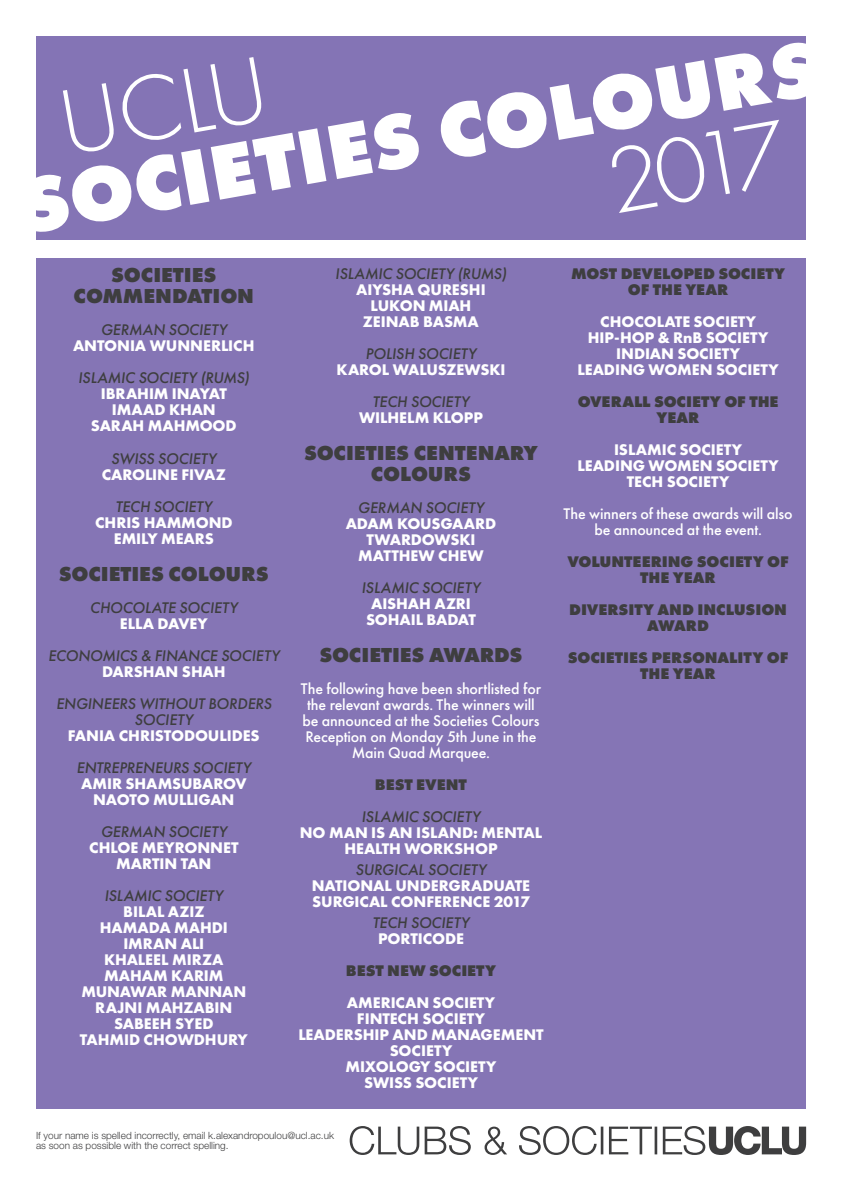
<style>
.page{position:relative;width:842px;height:1191px;background:#fff}
.page>*{position:absolute;margin:0;border:0;box-sizing:border-box;transform-origin:0 0}
.t1{font:800 21px/21px "Futura PT";letter-spacing:-.005em;color:#3e3e3f;text-align:center}
.t2{font:700 16px/16px "Futura PT";letter-spacing:-.005em;color:#fff;text-align:center}
.t3{font:italic 500 16px/16px "Futura PT";letter-spacing:-.01em;color:#3e3e3f;text-align:center}
.t4{font:500 16px/16px "Futura PT";letter-spacing:-.01em;color:#fff;text-align:center}
.t5{font:800 16px/16px "Futura PT";letter-spacing:-.005em;color:#3e3e3f;text-align:center}
.t6{font:300 10px/10px "Helvetica Neue LT Std";color:#3e3e3f}
</style>
<div class="page">
<div style="left:36px;top:258px;width:770px;height:850px;background:#8575b5"></div>
<svg style="left:350px;top:1126px;width:456px;height:29px"></svg>
<div style="left:36px;top:36px;width:770px;height:204px;background:#8474b5"></div>
<svg style="left:36px;top:57px;width:383px;height:175px"></svg>
<svg style="left:440px;top:42px;width:366px;height:171px"></svg>
<p class="t1" style="left:74px;top:264px;width:182px">SOCIETIES<br>COMMENDATION</p>
<p class="t3" style="left:101px;top:322px;width:128px">GERMAN SOCIETY</p>
<p class="t2" style="left:73px;top:338px;width:183px">ANTONIA WUNNERLICH</p>
<p class="t3" style="left:78px;top:370px;width:173px">ISLAMIC SOCIETY (RUMS)</p>
<p class="t2" style="left:101px;top:386px;width:128px">IBRAHIM INAYAT</p>
<p class="t2" style="left:112px;top:402px;width:105px">IMAAD KHAN</p>
<p class="t2" style="left:91px;top:418px;width:147px">SARAH MAHMOOD</p>
<p class="t3" style="left:111px;top:450px;width:107px">SWISS SOCIETY</p>
<p class="t2" style="left:102px;top:466px;width:126px">CAROLINE FIVAZ</p>
<p class="t3" style="left:115px;top:498px;width:98px">TECH SOCIETY</p>
<p class="t2" style="left:95px;top:514px;width:139px">CHRIS HAMMOND</p>
<p class="t2" style="left:114px;top:530px;width:101px">EMILY MEARS</p>
<p class="t1" style="left:59px;top:562px;width:211px">SOCIETIES COLOURS</p>
<p class="t3" style="left:90px;top:599px;width:150px">CHOCOLATE SOCIETY</p>
<p class="t2" style="left:120px;top:615px;width:90px">ELLA DAVEY</p>
<p class="t3" style="left:48px;top:647px;width:233px">ECONOMICS &amp; FINANCE SOCIETY</p>
<p class="t2" style="left:102px;top:663px;width:125px">DARSHAN SHAH</p>
<p class="t3" style="left:56px;top:695px;width:217px">ENGINEERS WITHOUT BORDERS<br>SOCIETY</p>
<p class="t2" style="left:68px;top:727px;width:193px">FANIA CHRISTODOULIDES</p>
<p class="t3" style="left:76px;top:759px;width:176px">ENTREPRENEURS SOCIETY</p>
<p class="t2" style="left:81px;top:775px;width:167px">AMIR SHAMSUBAROV</p>
<p class="t2" style="left:93px;top:791px;width:143px">NAOTO MULLIGAN</p>
<p class="t3" style="left:101px;top:823px;width:128px">GERMAN SOCIETY</p>
<p class="t2" style="left:89px;top:839px;width:151px">CHLOE MEYRONNET</p>
<p class="t2" style="left:116px;top:855px;width:97px">MARTIN TAN</p>
<p class="t3" style="left:104px;top:887px;width:120px">ISLAMIC SOCIETY</p>
<p class="t2" style="left:123px;top:903px;width:83px">BILAL AZIZ</p>
<p class="t2" style="left:100px;top:919px;width:130px">HAMADA MAHDI</p>
<p class="t2" style="left:123px;top:935px;width:82px">IMRAN ALI</p>
<p class="t2" style="left:104px;top:951px;width:121px">KHALEEL MIRZA</p>
<p class="t2" style="left:104px;top:967px;width:121px">MAHAM KARIM</p>
<p class="t2" style="left:81px;top:983px;width:167px">MUNAWAR MANNAN</p>
<p class="t2" style="left:95px;top:999px;width:139px">RAJNI MAHZABIN</p>
<p class="t2" style="left:114px;top:1015px;width:101px">SABEEH SYED</p>
<p class="t2" style="left:80px;top:1031px;width:169px">TAHMID CHOWDHURY</p>
<p class="t3" style="left:335px;top:265px;width:173px">ISLAMIC SOCIETY (RUMS)</p>
<p class="t2" style="left:356px;top:281px;width:131px">AIYSHA QURESHI</p>
<p class="t2" style="left:371px;top:297px;width:102px">LUKON MIAH</p>
<p class="t2" style="left:363px;top:313px;width:118px">ZEINAB BASMA</p>
<p class="t3" style="left:365px;top:345px;width:112px">POLISH SOCIETY</p>
<p class="t2" style="left:336px;top:361px;width:170px">KAROL WALUSZEWSKI</p>
<p class="t3" style="left:373px;top:393px;width:98px">TECH SOCIETY</p>
<p class="t2" style="left:359px;top:409px;width:125px">WILHELM KLOPP</p>
<p class="t1" style="left:304px;top:442px;width:235px">SOCIETIES CENTENARY<br>COLOURS</p>
<p class="t3" style="left:358px;top:499px;width:128px">GERMAN SOCIETY</p>
<p class="t2" style="left:346px;top:515px;width:152px">ADAM KOUSGAARD<br>TWARDOWSKI</p>
<p class="t2" style="left:358px;top:547px;width:127px">MATTHEW CHEW</p>
<p class="t3" style="left:362px;top:579px;width:120px">ISLAMIC SOCIETY</p>
<p class="t2" style="left:371px;top:595px;width:101px">AISHAH AZRI</p>
<p class="t2" style="left:366px;top:611px;width:111px">SOHAIL BADAT</p>
<p class="t1" style="left:319px;top:644px;width:204px">SOCIETIES AWARDS</p>
<p class="t4" style="left:301px;top:680px;width:242px">The following have been shortlisted for the relevant awards. The winners will be announced at the Societies Colours Reception on Monday 5th June in the Main Quad Marquee.</p>
<p class="t5" style="left:375px;top:776px;width:94px">BEST EVENT</p>
<p class="t3" style="left:362px;top:808px;width:120px">ISLAMIC SOCIETY</p>
<p class="t2" style="left:300px;top:824px;width:244px">NO MAN IS AN ISLAND: MENTAL<br>HEALTH WORKSHOP</p>
<p class="t3" style="left:355px;top:861px;width:133px">SURGICAL SOCIETY</p>
<p class="t2" style="left:312px;top:877px;width:220px;text-align:left">NATIONAL UNDERGRADUATE<br>SURGICAL CONFERENCE 2017</p>
<p class="t3" style="left:373px;top:914px;width:98px">TECH SOCIETY</p>
<p class="t2" style="left:378px;top:930px;width:87px">PORTICODE</p>
<p class="t5" style="left:346px;top:962px;width:152px">BEST NEW SOCIETY</p>
<p class="t2" style="left:347px;top:994px;width:150px">AMERICAN SOCIETY</p>
<p class="t2" style="left:357px;top:1010px;width:130px">FINTECH SOCIETY</p>
<p class="t2" style="left:298px;top:1026px;width:247px">LEADERSHIP AND MANAGEMENT<br>SOCIETY</p>
<p class="t2" style="left:345px;top:1058px;width:152px">MIXOLOGY SOCIETY</p>
<p class="t2" style="left:364px;top:1074px;width:115px">SWISS SOCIETY</p>
<p class="t6" style="left:36px;top:1130px;width:300px">If your name is spelled incorrectly, email k.alexandropoulou@ucl.ac.uk as soon as possible with the correct spelling.</p>
<p class="t5" style="left:571px;top:265px;width:216px">MOST DEVELOPED SOCIETY<br>OF THE YEAR</p>
<p class="t2" style="left:600px;top:313px;width:158px">CHOCOLATE SOCIETY</p>
<p class="t2" style="left:588px;top:329px;width:182px">HIP-HOP &amp; RnB SOCIETY</p>
<p class="t2" style="left:616px;top:345px;width:125px">INDIAN SOCIETY</p>
<p class="t2" style="left:578px;top:361px;width:203px">LEADING WOMEN SOCIETY</p>
<p class="t5" style="left:578px;top:393px;width:202px">OVERALL SOCIETY OF THE<br>YEAR</p>
<p class="t2" style="left:614px;top:441px;width:130px">ISLAMIC SOCIETY</p>
<p class="t2" style="left:578px;top:457px;width:203px">LEADING WOMEN SOCIETY</p>
<p class="t2" style="left:627px;top:473px;width:104px">TECH SOCIETY</p>
<p class="t4" style="left:564px;top:505px;width:230px">The winners of these awards will also be announced at the event.</p>
<p class="t5" style="left:567px;top:553px;width:223px">VOLUNTEERING SOCIETY OF<br>THE YEAR</p>
<p class="t5" style="left:569px;top:601px;width:219px">DIVERSITY AND INCLUSION<br>AWARD</p>
<p class="t5" style="left:568px;top:649px;width:222px">SOCIETIES PERSONALITY OF<br>THE YEAR</p>
</div>
